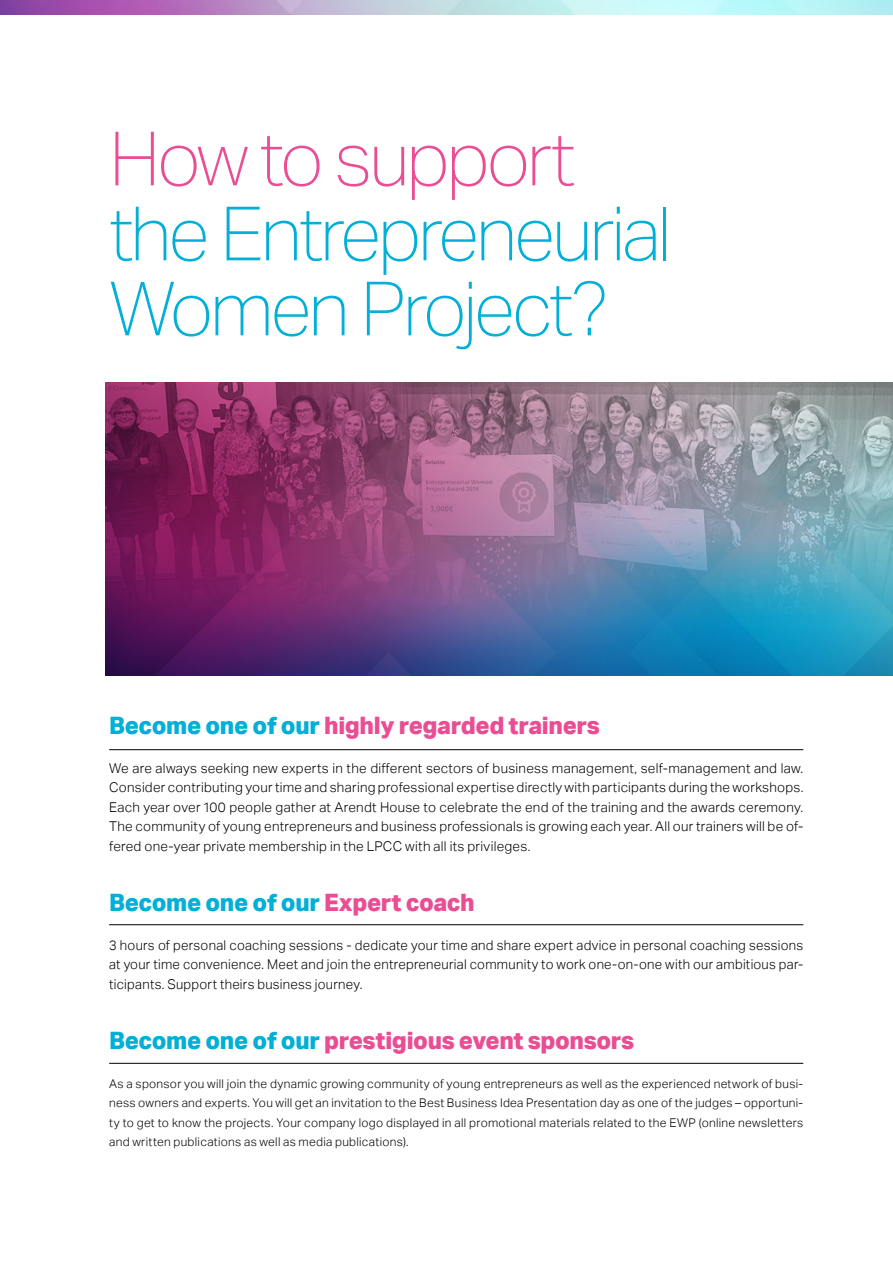
<style>
.page{position:relative;width:893px;height:1263px;background:#fff}
.page>*{position:absolute;margin:0;border:0;box-sizing:border-box;transform-origin:0 0}
.t1{font:100 75px/75px "Aktiv Grotesk";letter-spacing:-.04em;color:#01afd7}
.t2{font:100 75px "Aktiv Grotesk";letter-spacing:-.04em;color:#ea4d94}
.t3{font:800 24px "Aktiv Grotesk";letter-spacing:-.015em;color:#ea4d94}
.t4{font:800 24px "Aktiv Grotesk";letter-spacing:-.015em;color:#01afd7}
.t5{font:300 13.5px/19.5px "Aktiv Grotesk";letter-spacing:.02em;color:#000;text-align:justify}
.t6{font:300 12px/19.5px "Aktiv Grotesk";letter-spacing:.025em;color:#000;text-align:justify}
.s1{color:#01afd7}
.s2{color:#ea4d94}
</style>
<div class="page">
<hr style="left:109px;top:1063px;width:694px;height:1px;background:#000">
<hr style="left:109px;top:749px;width:694px;height:1px;background:#000">
<hr style="left:109px;top:924px;width:694px;height:1px;background:#000">
<img style="left:106px;top:383px;width:787px;height:293px">
<img style="left:0;top:0;width:893px;height:14px">
<h1 class="t2" style="left:109px;top:117px;width:467px">How to support</h1>
<h1 class="t1" style="left:109px;top:197px;width:564px">the Entrepreneurial<br>Women Project?</h1>
<h2 class="t3" style="left:109px;top:710px;width:492px"><span class="s1">Become one of our</span> highly regarded trainers</h2>
<p class="t5" style="left:109px;top:758px;width:696px">We are always seeking new experts in the different sectors of business management, self-management and law.<br>Consider contributing your time and sharing professional expertise directly with participants during the workshops.<br>Each year over 100 people gather at Arendt House to celebrate the end of the training and the awards ceremony.<br>The community of young entrepreneurs and business professionals is growing each year. All our trainers will be of&shy;fered one-year private membership in the LPCC with all its privileges.</p>
<h2 class="t4" style="left:109px;top:887px;width:367px">Become one of our <span class="s2">Expert coach</span></h2>
<p class="t5" style="left:109px;top:935px;width:696px">3 hours of personal coaching sessions - dedicate your time and share expert advice in personal coaching sessions at your time convenience. Meet and join the entrepreneurial community to work one-on-one with our ambitious par&shy;ticipants. Support theirs business journey.</p>
<h2 class="t3" style="left:109px;top:1025px;width:526px"><span class="s1">Become one of our</span> prestigious event sponsors</h2>
<p class="t6" style="left:109px;top:1074px;width:696px">As a sponsor you will join the dynamic growing community of young entrepreneurs as well as the experienced network of busi&shy;ness owners and experts. You will get an invitation to the Best Business Idea Presentation day as one of the judges – opportuni&shy;ty to get to know the projects. Your company logo displayed in all promotional materials related to the EWP (online newsletters and written publications as well as media publications).</p>
</div>
